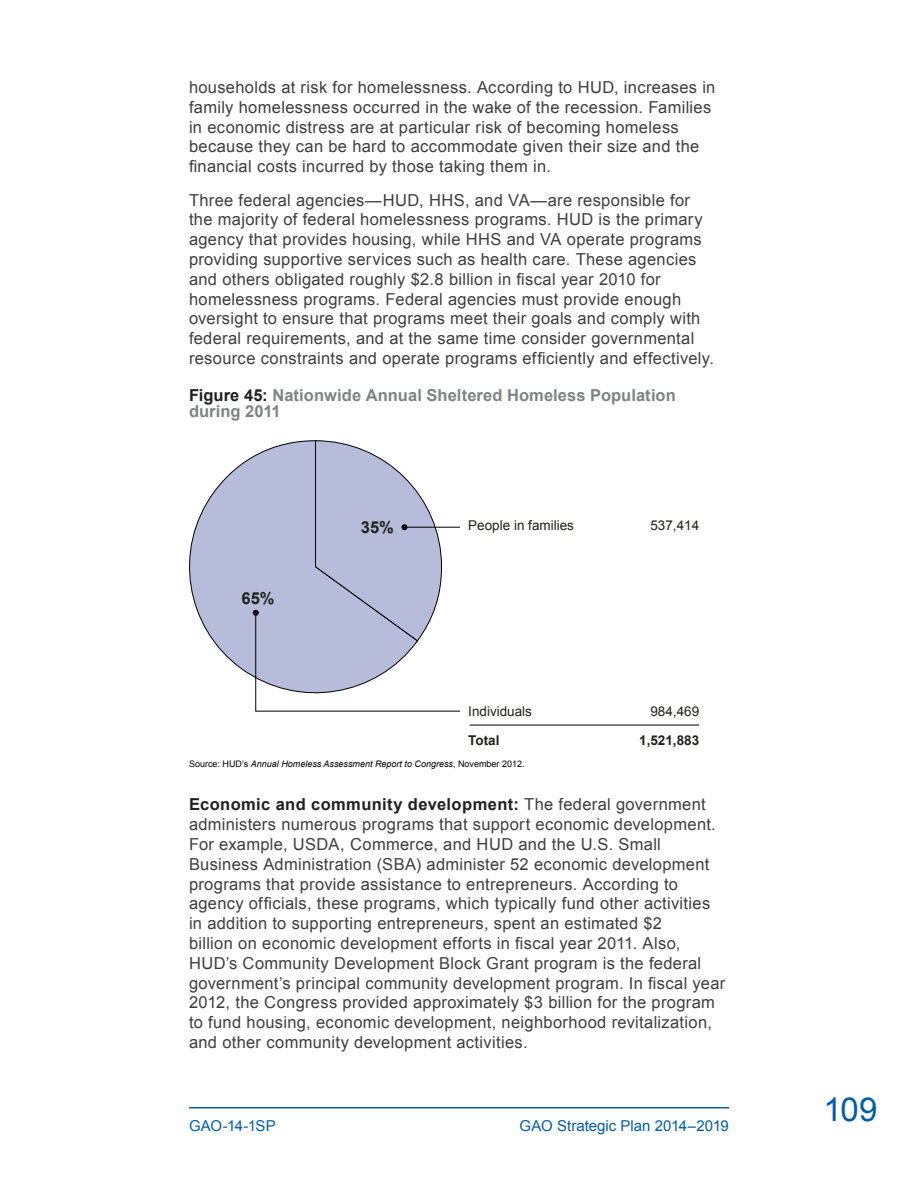
<style>
.page{position:relative;width:918px;height:1188px;background:#fff}
.page>*{position:absolute;margin:0;border:0;box-sizing:border-box;transform-origin:0 0}
.t1{font:33px "Arial";color:#015dab}
.SO_Body_bold_up_to{font:16.5px/19.8px "Arial";letter-spacing:.02em;color:#3e3e3f}
.SO_Body_1_no_bold{font:16.5px/19.8px "Arial";letter-spacing:.02em;color:#3e3e3f}
._010-Figure{font:700 16.5px/16.5px "Arial";letter-spacing:.005em;color:#808285}
.t2{font:700 16.5px "Arial";color:#20221d}
.t3{font:15px "Arial";color:#015dab}
.t4{font:13.5px "Arial";color:#20221d}
.t5{font:700 13.5px "Arial";color:#20221d}
.t6{font:italic 9px "Arial";color:#000}
.s1{color:#231f20}
.s2{font-style:normal}
.s3{font-weight:700;color:#231f20}
</style>
<div class="page">
<hr style="left:189px;top:1107px;width:540px;height:1px;background:#015dab">
<svg style="left:189px;top:456px;width:64px;height:221px"></svg>
<hr style="left:470px;top:725px;width:229px;height:1px;background:#000">
<svg style="left:253px;top:440px;width:207px;height:272px"></svg>
<p class="SO_Body_bold_up_to" style="left:189px;top:77px;width:528px">households at risk for homelessness. According to HUD, increases in family homelessness occurred in the wake of the recession. Families in economic distress are at particular risk of becoming homeless because they can be hard to accommodate given their size and the financial costs incurred by those taking them in.</p>
<p class="SO_Body_1_no_bold" style="left:189px;top:190px;width:526px">Three federal agencies—HUD, HHS, and VA—are responsible for the majority of federal homelessness programs. HUD is the primary agency that provides housing, while HHS and VA operate programs providing supportive services such as health care. These agencies and others obligated roughly $2.8 billion in fiscal year 2010 for homelessness programs. Federal agencies must provide enough oversight to ensure that programs meet their goals and comply with federal requirements, and at the same time consider governmental resource constraints and operate programs efficiently and effectively.</p>
<p class="_010-Figure" style="left:189px;top:387px;width:488px"><span class="s1">Figure 45:</span> Nationwide Annual Sheltered Homeless Population during 2011</p>
<p class="t2" style="left:242px;top:587px;width:35px">65%</p>
<p class="t2" style="left:361px;top:517px;width:35px">35%</p>
<p class="t4" style="left:468px;top:517px;width:107px">People in families</p>
<p class="t4" style="left:468px;top:703px;width:65px">Individuals</p>
<p class="t4" style="left:650px;top:517px;width:50px">537,414</p>
<p class="t4" style="left:650px;top:703px;width:50px">984,469</p>
<p class="t5" style="left:468px;top:732px;width:33px">Total</p>
<p class="t5" style="left:639px;top:732px;width:62px">1,521,883</p>
<p class="t6" style="left:189px;top:758px;width:337px"><span class="s2">Source: HUD’s</span> Annual Homeless Assessment Report to Congress<span class="s2">, November 2012.</span></p>
<p class="SO_Body_bold_up_to" style="left:189px;top:795px;width:538px"><span class="s3">Economic and community development:</span> The federal government administers numerous programs that support economic development.<br>For example, USDA, Commerce, and HUD and the U.S. Small Business Administration (SBA) administer 52 economic development programs that provide assistance to entrepreneurs. According to agency officials, these programs, which typically fund other activities in addition to supporting entrepreneurs, spent an estimated $2<br>billion on economic development efforts in fiscal year 2011. Also, HUD’s Community Development Block Grant program is the federal government’s principal community development program. In fiscal year 2012, the Congress provided approximately $3 billion for the program to fund housing, economic development, neighborhood revitalization, and other community development activities.</p>
<p class="t3" style="left:189px;top:1116px;width:88px">GAO-14-1SP</p>
<p class="t3" style="left:520px;top:1116px;width:211px">GAO Strategic Plan 2014–2019</p>
<h1 class="t1" style="left:824px;top:1088px;width:55px">109</h1>
</div>
